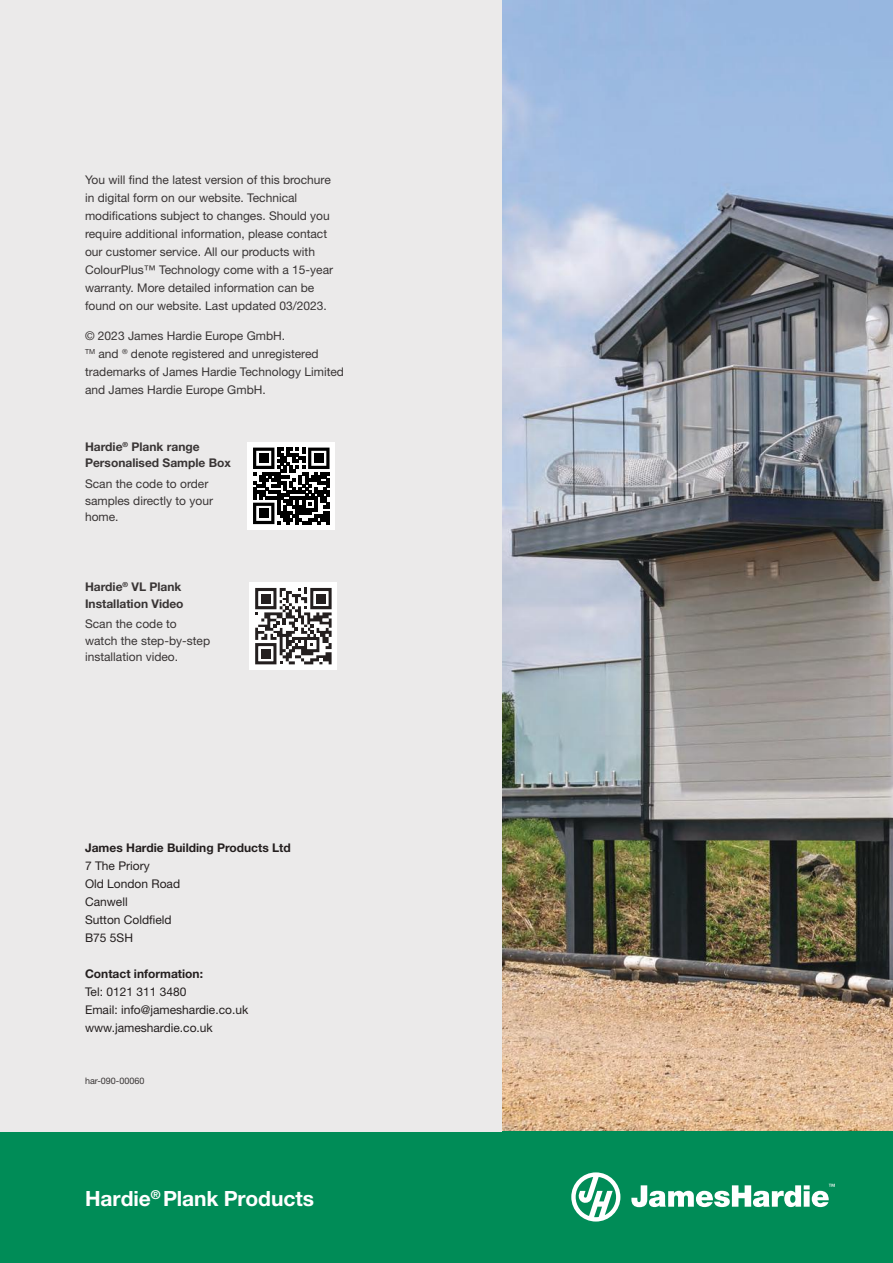
<style>
.page{position:relative;width:893px;height:1263px;background:#fff}
.page>*{position:absolute;margin:0;border:0;box-sizing:border-box;transform-origin:0 0}
.t1{font:700 21px "Helvetica Neue LT Std";letter-spacing:-.005em;color:#fff}
.t2{font:12px/18px "Helvetica Neue LT Std";color:#393535}
.t3{font:12px/18px "Helvetica Neue LT Std";color:#241f1f}
.t4{font:700 12px/16.5px "Helvetica Neue LT Std";color:#393535}
.t5{font:700 12px "Helvetica Neue LT Std";color:#241f1f}
.t6{font:9px "Helvetica Neue LT Std";color:#393535}
</style>
<div class="page">
<img style="left:502px;top:0;width:391px;height:1131px">
<div style="left:0;top:1131px;width:893px;height:132px;background:#008c57"></div>
<div style="left:0;top:0;width:502px;height:1131px;background:#ebeaea"></div>
<div style="left:248px;top:442px;width:87px;height:87px;background:#fff"></div>
<svg style="left:253px;top:448px;width:77px;height:76px"></svg>
<div style="left:259px;top:454px;width:9px;height:9px;background:#000"></div>
<div style="left:314px;top:454px;width:9px;height:9px;background:#000"></div>
<div style="left:259px;top:509px;width:9px;height:9px;background:#000"></div>
<div style="left:250px;top:583px;width:87px;height:87px;background:#fff"></div>
<svg style="left:255px;top:588px;width:77px;height:76px"></svg>
<svg style="left:571px;top:1172px;width:49px;height:49px"></svg>
<svg style="left:631px;top:1184px;width:204px;height:23px"></svg>
<p class="t2" style="left:85px;top:170px;width:250px">You will find the latest version of this brochure in digital form on our website. Technical modifications subject to changes. Should you require additional information, please contact our customer service. All our products with ColourPlus™ Technology come with a 15-year warranty. More detailed information can be found on our website. Last updated 03/2023.</p>
<p class="t2" style="left:85px;top:327px;width:260px">© 2023 James Hardie Europe GmbH.<br><sup>TM</sup> and <sup>®</sup> denote registered and unregistered trademarks of James Hardie Technology Limited and James Hardie Europe GmbH.</p>
<p class="t4" style="left:85px;top:438px;width:147px">Hardie<sup>®</sup> Plank range<br>Personalised Sample Box</p>
<p class="t2" style="left:85px;top:475px;width:130px;line-height:16.5px">Scan the code to order samples directly to your home.</p>
<p class="t4" style="left:85px;top:578px;width:100px">Hardie<sup>®</sup> VL Plank<br>Installation Video</p>
<p class="t2" style="left:85px;top:616px;width:127px;line-height:16.5px">Scan the code to watch the step-by-step installation video.</p>
<p class="t5" style="left:85px;top:840px;width:207px">James Hardie Building Products Ltd</p>
<p class="t3" style="left:85px;top:856px;width:97px">7 The Priory<br>Old London Road<br>Canwell<br>Sutton Coldfield<br>B75 5SH</p>
<p class="t5" style="left:85px;top:966px;width:119px">Contact information:</p>
<p class="t3" style="left:85px;top:982px;width:165px">Tel: 0121 311 3480<br>Email: info@jameshardie.co.uk www.jameshardie.co.uk</p>
<p class="t6" style="left:85px;top:1076px;width:61px">har-090-00060</p>
<h1 class="t1" style="left:85px;top:1185px;width:231px">Hardie<sup>®</sup> Plank Products</h1>
</div>
